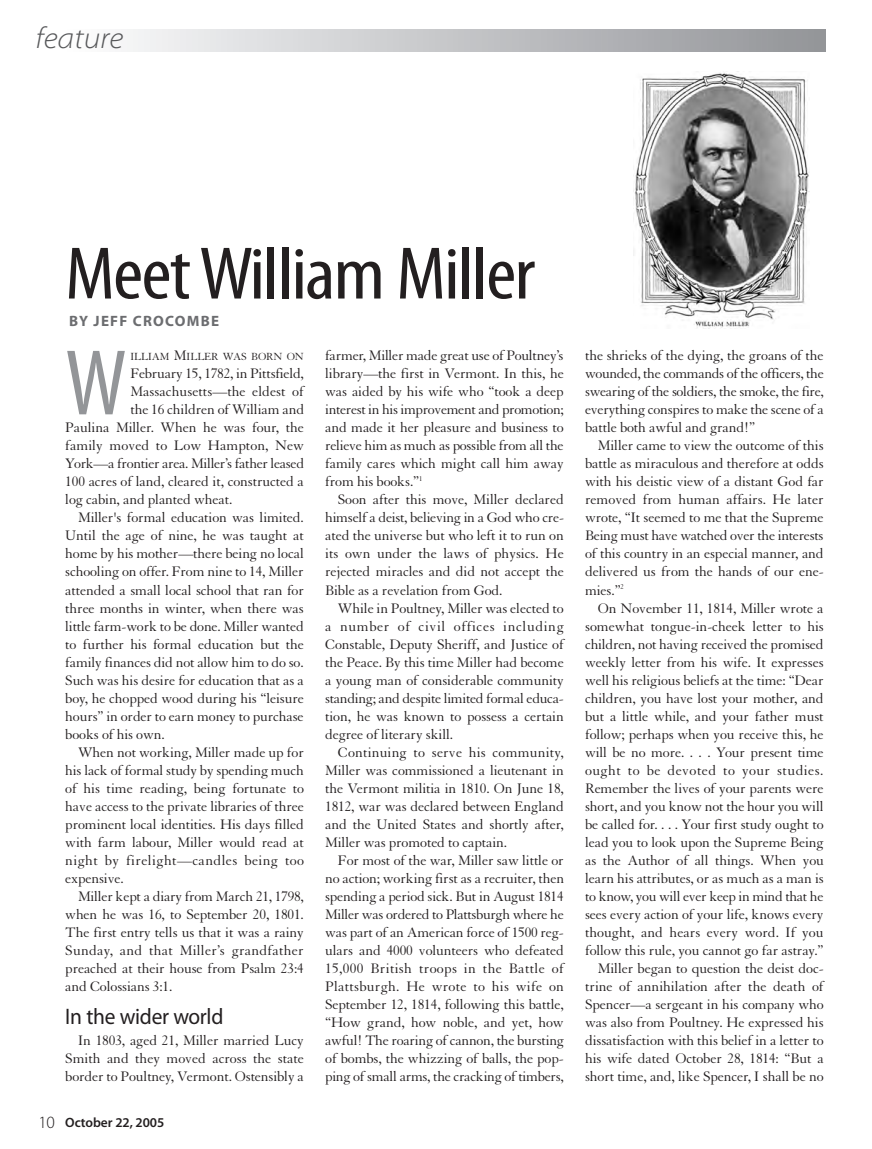
<style>
.page{position:relative;width:872px;height:1149px;background:#fff}
.page>*{position:absolute;margin:0;border:0;box-sizing:border-box;transform-origin:0 0}
.t1{font:condensed 94.05px "Myriad Pro";color:#939598}
.t2{font:condensed 75px "Myriad Pro";letter-spacing:-.02em;color:#231f20;scale:1.1 1}
.t3{font:italic 300 semi-expanded 30px "Myriad Pro";color:#57585a}
.t4{font:22.5px "Myriad Pro";letter-spacing:-.015em;color:#231f20;scale:.95 1}
.t5{font:15px/18px "Granjon";letter-spacing:-.01em;color:#231f20;text-align:justify}
.t6{font:15px "Granjon";letter-spacing:.015em;color:#231f20}
.t7{font:15px "Granjon";letter-spacing:.025em;color:#231f20}
.t8{font:700 15px "Myriad Pro";letter-spacing:.085em;color:#6c6d70}
.t9{font:600 13.5px "Myriad Pro";letter-spacing:-.005em;color:#231f20}
.t10{font:11.25px "Granjon";letter-spacing:-.01em;color:#231f20}
.s1{font-size:15px}
.s2{font-weight:300;font-size:17.25px}
</style>
<div class="page">
<hr style="left:88px;top:30px;width:2px;height:21px;background:#fbfbfb">
<svg style="left:127px;top:30px;width:22px;height:21px"></svg>
<hr style="left:153px;top:30px;width:2px;height:21px;background:#f0f1f2">
<hr style="left:159px;top:30px;width:2px;height:21px;background:#f0f0f1">
<hr style="left:165px;top:30px;width:2px;height:21px;background:#efeff0">
<svg style="left:171px;top:30px;width:55px;height:21px"></svg>
<hr style="left:230px;top:30px;width:2px;height:21px;background:#e4e5e7">
<hr style="left:236px;top:30px;width:2px;height:21px;background:#e3e4e6">
<hr style="left:242px;top:30px;width:2px;height:21px;background:#e2e3e5">
<svg style="left:248px;top:30px;width:55px;height:21px"></svg>
<hr style="left:307px;top:30px;width:2px;height:21px;background:#d9dadc">
<hr style="left:313px;top:30px;width:2px;height:21px;background:#d8d9db">
<hr style="left:319px;top:30px;width:2px;height:21px;background:#d8d9db">
<svg style="left:325px;top:30px;width:55px;height:21px"></svg>
<hr style="left:384px;top:30px;width:2px;height:21px;background:#cfd0d2">
<hr style="left:390px;top:30px;width:2px;height:21px;background:#cecfd1">
<hr style="left:396px;top:30px;width:2px;height:21px;background:#cdced0">
<svg style="left:402px;top:30px;width:55px;height:21px"></svg>
<hr style="left:461px;top:30px;width:2px;height:21px;background:#c4c5c7">
<hr style="left:467px;top:30px;width:2px;height:21px;background:#c3c4c7">
<hr style="left:473px;top:30px;width:2px;height:21px;background:#c2c3c6">
<svg style="left:479px;top:30px;width:55px;height:21px"></svg>
<hr style="left:538px;top:30px;width:2px;height:21px;background:#babbbe">
<hr style="left:544px;top:30px;width:2px;height:21px;background:#b9babd">
<hr style="left:550px;top:30px;width:2px;height:21px;background:#b8b9bc">
<svg style="left:556px;top:30px;width:55px;height:21px"></svg>
<hr style="left:615px;top:30px;width:2px;height:21px;background:#afb0b4">
<hr style="left:621px;top:30px;width:2px;height:21px;background:#aeafb3">
<hr style="left:627px;top:30px;width:2px;height:21px;background:#adaeb2">
<svg style="left:633px;top:30px;width:61px;height:21px"></svg>
<hr style="left:698px;top:30px;width:2px;height:21px;background:#a4a5a9">
<hr style="left:704px;top:30px;width:2px;height:21px;background:#a3a4a8">
<svg style="left:710px;top:30px;width:61px;height:21px"></svg>
<hr style="left:775px;top:30px;width:2px;height:21px;background:#999b9e">
<hr style="left:781px;top:30px;width:2px;height:21px;background:#989a9d">
<svg style="left:787px;top:30px;width:37px;height:21px"></svg>
<img style="left:635px;top:71px;width:174px;height:257px">
<h3 class="t3" style="left:36px;top:27px;width:89px">feature</h3>
<h2 class="t2" style="left:65px;top:247px;width:428px">MeetWilliam Miller</h2>
<p class="t8" style="left:69px;top:315px;width:151px">BY JEFF CROCOMBE</p>
<h1 class="t1" style="left:65px;top:349px;width:63px">W</h1>
<p class="t10" style="left:130px;top:352px;width:175px">ILLIAM <span class="s1">M</span>ILLER WAS BORN ON</p>
<p class="t5" style="left:130px;top:366px;width:175px">February 15, 1782, in Pittsfield,</p>
<p class="t5" style="left:130px;top:384px;width:175px">Massachusetts—the eldest of</p>
<p class="t5" style="left:130px;top:402px;width:175px">the 16 children of William and</p>
<p class="t5" style="left:65px;top:420px;width:240px">Paulina Miller. When he was four, the</p>
<p class="t5" style="left:65px;top:438px;width:240px">family moved to Low Hampton, New</p>
<p class="t5" style="left:65px;top:456px;width:240px">York—a frontier area. Miller’s father leased</p>
<p class="t5" style="left:65px;top:474px;width:240px">100 acres of land, cleared it, constructed a</p>
<p class="t5" style="left:65px;top:492px;width:168px">log cabin, and planted wheat.</p>
<p class="t5" style="left:78px;top:510px;width:227px">Miller's formal education was limited.</p>
<p class="t5" style="left:65px;top:528px;width:240px">Until the age of nine, he was taught at</p>
<p class="t5" style="left:65px;top:546px;width:240px">home by his mother—there being no local</p>
<p class="t5" style="left:65px;top:564px;width:240px">schooling on offer. From nine to 14, Miller</p>
<p class="t5" style="left:65px;top:582px;width:240px">attended a small local school that ran for</p>
<p class="t5" style="left:65px;top:600px;width:240px">three months in winter, when there was</p>
<p class="t5" style="left:65px;top:618px;width:240px">little farm-work to be done. Miller wanted</p>
<p class="t5" style="left:65px;top:636px;width:240px">to further his formal education but the</p>
<p class="t5" style="left:65px;top:654px;width:240px">family finances did not allow him to do so.</p>
<p class="t5" style="left:65px;top:672px;width:240px">Such was his desire for education that as a</p>
<p class="t5" style="left:65px;top:690px;width:240px">boy, he chopped wood during his “leisure</p>
<p class="t5" style="left:65px;top:708px;width:240px">hours” in order to earn money to purchase</p>
<p class="t5" style="left:65px;top:726px;width:101px">books of his own.</p>
<p class="t5" style="left:78px;top:744px;width:227px">When not working, Miller made up for</p>
<p class="t5" style="left:65px;top:762px;width:240px">his lack of formal study by spending much</p>
<p class="t5" style="left:65px;top:780px;width:240px">of his time reading, being fortunate to</p>
<p class="t5" style="left:65px;top:798px;width:240px">have access to the private libraries of three</p>
<p class="t5" style="left:65px;top:816px;width:240px">prominent local identities. His days filled</p>
<p class="t5" style="left:65px;top:834px;width:240px">with farm labour, Miller would read at</p>
<p class="t7" style="left:65px;top:854px;width:240px">night by firelight—candles being too</p>
<p class="t5" style="left:65px;top:870px;width:60px">expensive.</p>
<p class="t5" style="left:78px;top:888px;width:227px">Miller kept a diary from March 21, 1798,</p>
<p class="t5" style="left:65px;top:906px;width:240px">when he was 16, to September 20, 1801.</p>
<p class="t5" style="left:65px;top:924px;width:240px">The first entry tells us that it was a rainy</p>
<p class="t6" style="left:65px;top:944px;width:240px">Sunday, and that Miller’s grandfather</p>
<p class="t5" style="left:65px;top:960px;width:240px">preached at their house from Psalm 23:4</p>
<p class="t5" style="left:65px;top:978px;width:109px">and Colossians 3:1.</p>
<h3 class="t4" style="left:65px;top:1007px;width:168px">In the wider world</h3>
<p class="t5" style="left:65px;top:1032px;width:240px;text-indent:13px">In 1803, aged 21, Miller married Lucy Smith and they moved across the state border to Poultney, Vermont. Ostensibly a</p>
<p class="t9" style="left:39px;top:1117px;width:127px"><span class="s2">10</span> October 22, 2005</p>
<p class="t5" style="left:325px;top:348px;width:240px">farmer, Miller made great use of Poultney’s library—the first in Vermont. In this, he was aided by his wife who “took a deep interest in his improvement and promotion; and made it her pleasure and business to relieve him as much as possible from all the family cares which might call him away from his books.”<sup>1</sup></p>
<p class="t5" style="left:325px;top:492px;width:240px;text-indent:13px">Soon after this move, Miller declared himself a deist, believing in a God who cre&shy;ated the universe but who left it to run on its own under the laws of physics. He rejected miracles and did not accept the Bible as a revelation from God.</p>
<p class="t5" style="left:325px;top:600px;width:240px;text-indent:13px">While in Poultney, Miller was elected to a number of civil offices including Constable, Deputy Sheriff, and Justice of the Peace. By this time Miller had become a young man of considerable community standing; and despite limited formal educa&shy;tion, he was known to possess a certain degree of literary skill.</p>
<p class="t5" style="left:325px;top:744px;width:240px;text-indent:13px">Continuing to serve his community, Miller was commissioned a lieutenant in the Vermont militia in 1810. On June 18, 1812, war was declared between England and the United States and shortly after, Miller was promoted to captain.</p>
<p class="t5" style="left:325px;top:852px;width:240px;text-indent:13px">For most of the war, Miller saw little or no action; working first as a recruiter, then spending a period sick. But in August 1814<br>Miller was ordered to Plattsburgh where he was part of an American force of 1500 reg&shy;ulars and 4000 volunteers who defeated 15,000 British troops in the Battle of Plattsburgh. He wrote to his wife on September 12, 1814, following this battle, “How grand, how noble, and yet, how awful! The roaring of cannon, the bursting of bombs, the whizzing of balls, the pop&shy;ping of small arms, the cracking of timbers,</p>
<p class="t5" style="left:585px;top:348px;width:240px">the shrieks of the dying, the groans of the wounded, the commands of the officers, the swearing of the soldiers, the smoke, the fire, everything conspires to make the scene of a battle both awful and grand!”</p>
<p class="t5" style="left:585px;top:438px;width:240px;text-indent:13px">Miller came to view the outcome of this battle as miraculous and therefore at odds with his deistic view of a distant God far removed from human affairs. He later wrote, “It seemed to me that the Supreme Being must have watched over the interests of this country in an especial manner, and delivered us from the hands of our ene&shy;mies.”<sup>2</sup></p>
<p class="t5" style="left:585px;top:600px;width:240px;text-align:right">On November 11, 1814, Miller wrote a somewhat tongue-in-cheek letter to his children, not having received the promised weekly letter from his wife. It expresses well his religious beliefs at the time: “Dear children, you have lost your mother, and but a little while, and your father must follow; perhaps when you receive this, he will be no more. . . . Your present time ought to be devoted to your studies.<br>Remember the lives of your parents were short, and you know not the hour you will be called for. . . . Your first study ought to lead you to look upon the Supreme Being as the Author of all things. When you learn his attributes, or as much as a man is to know, you will ever keep in mind that he sees every action of your life, knows every thought, and hears every word. If you follow this rule, you cannot go far astray.” Miller began to question the deist doc&shy;trine of annihilation after the death of Spencer—a sergeant in his company who was also from Poultney. He expressed his dissatisfaction with this belief in a letter to his wife dated October 28, 1814: “But a short time, and, like Spencer, I shall be no</p>
</div>
